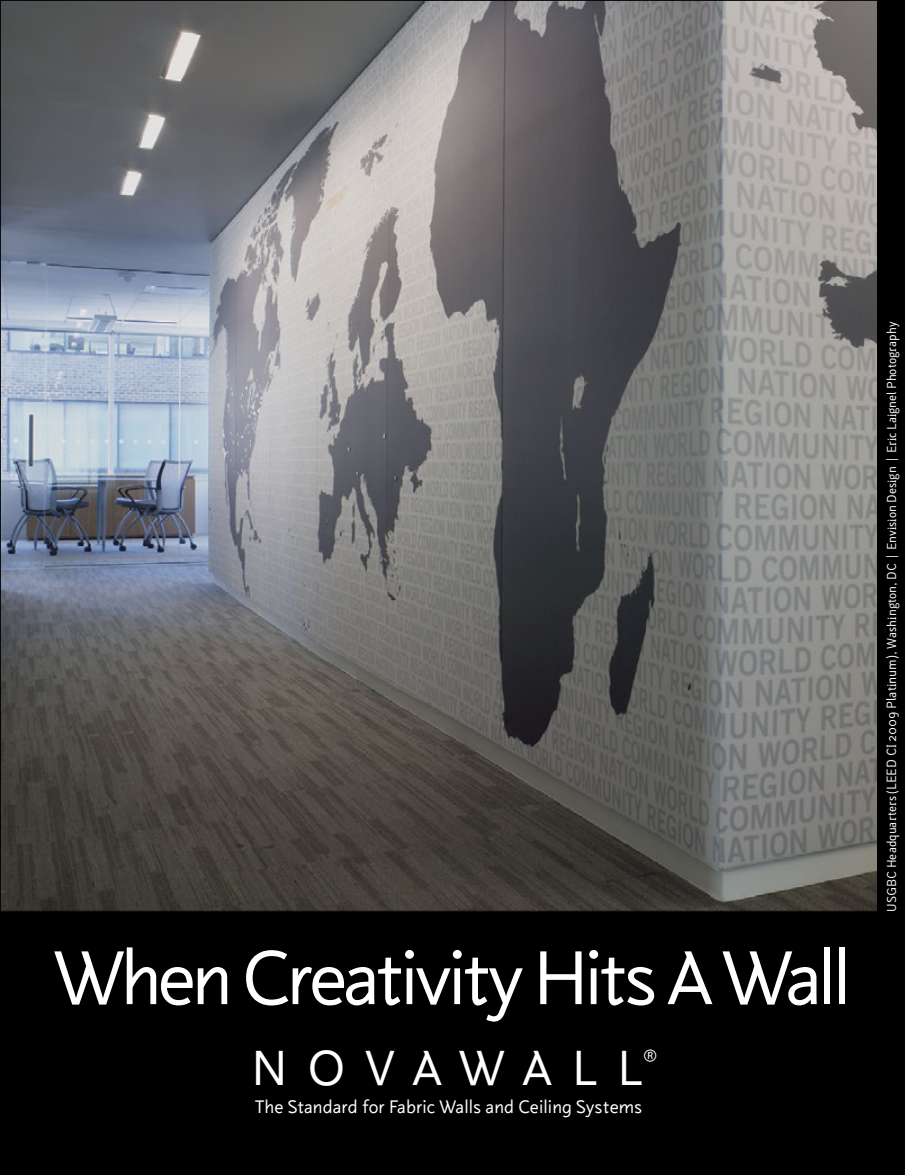
<style>
.page{position:relative;width:905px;height:1175px;background:#fff}
.page>*{position:absolute;margin:0;border:0;box-sizing:border-box;transform-origin:0 0}
.t1{font:76.5px "Lux Sans";letter-spacing:-.05em;color:#fff}
.t2{font:49.5px "Lux Sans";letter-spacing:.41em;color:#fff}
.t3{font:18.3px "Lux Sans";letter-spacing:.005em;color:#fff}
.t4{font:15px "Lux Sans";color:#fff}
.t5{font:11.55px "Lacuna";color:#fff}
.s1{font-size:12px}
</style>
<div class="page">
<div style="left:0;top:0;width:904px;height:1174px;background:#000"></div>
<img style="left:2px;top:2px;width:875px;height:907px">
<h1 class="t1" style="left:54px;top:935px;width:798px">When Creativity Hits A Wall</h1>
<h2 class="t2" style="left:252px;top:1041px;width:392px">NOVAWALL</h2>
<h3 class="t3" style="left:255px;top:1097px;width:388px">The Standard for Fabric Walls and Ceiling Systems</h3>
<p class="t4" style="left:642px;top:1045px;width:16px">®</p>
<p class="t5" style="left:884px;top:911px;width:591px;rotate:-90deg">USGBC Headquarters (<span class="s1">LEED CI 2009 Platinum),</span> Washington, DC | Envision Design | Eric Laignel Photography</p>
</div>
